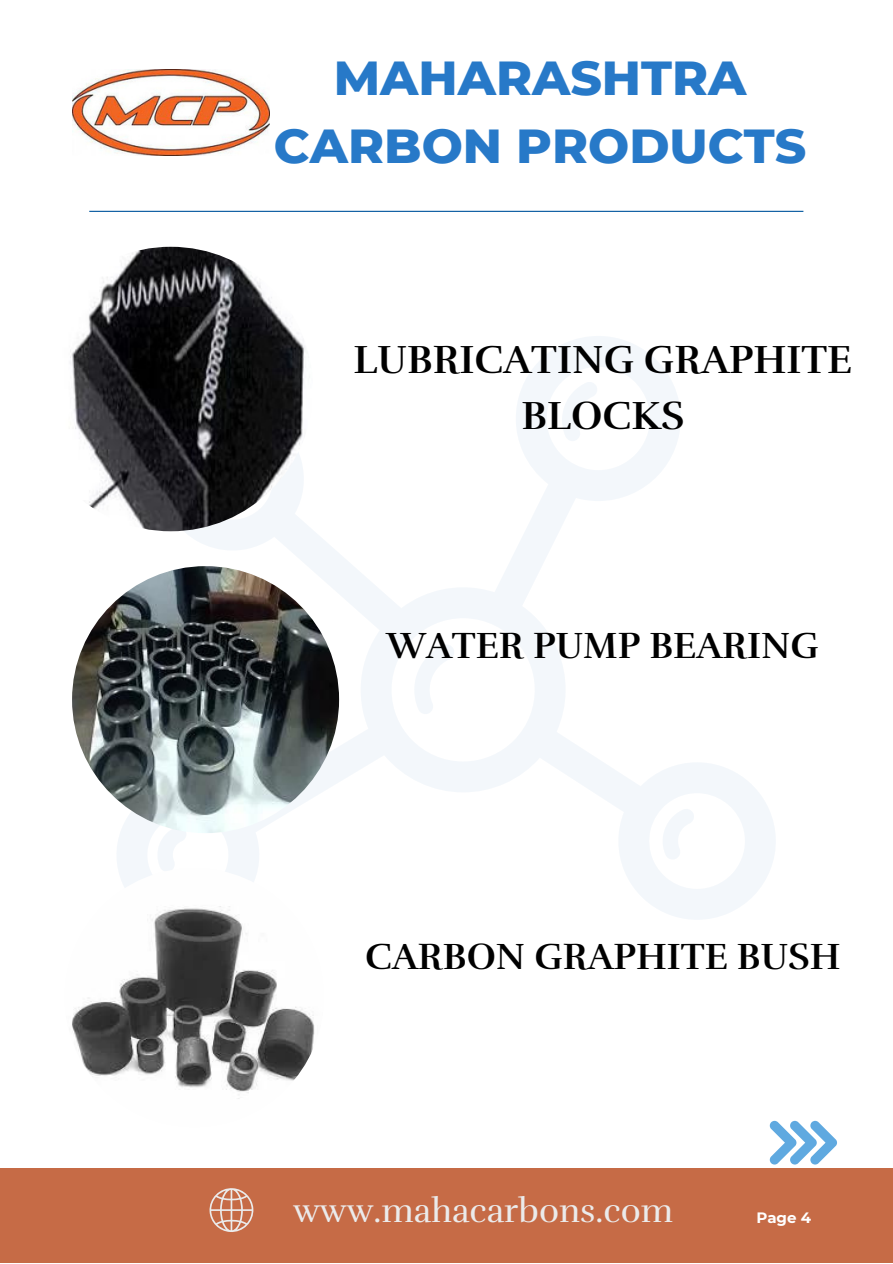
<style>
.page{position:relative;width:893px;height:1264px;background:#fff}
.page>*{position:absolute;margin:0;border:0;box-sizing:border-box;transform-origin:0 0}
.t1{font:800 48.6px/67.7px "Montserrat";color:#2779c8;text-align:center}
.t2{font:700 40.35px/56.4px "Rufina";color:#000;text-align:center}
.t3{font:700 37.5px "Rufina";color:#000}
.t4{font:34.05px "Rufina";color:#ebebeb}
.t5{font:700 15px "Montserrat";color:#fff}
</style>
<div class="page">
<div style="left:0;top:1168px;width:892px;height:94px;background:#c66b46"></div>
<hr style="left:89px;top:211px;width:714px;height:1px;background:#00569e">
<img style="left:72px;top:70px;width:197px;height:85px">
<svg style="left:209px;top:1188px;width:45px;height:44px"></svg>
<svg style="left:114px;top:336px;width:661px;height:583px"></svg>
<svg style="left:662px;top:807px;width:32px;height:52px"></svg>
<svg style="left:156px;top:825px;width:31px;height:46px"></svg>
<svg style="left:769px;top:1120px;width:68px;height:44px"></svg>
<img style="left:28px;top:247px;width:285px;height:284px;border-radius:50%">
<img style="left:72px;top:566px;width:267px;height:267px;border-radius:50%">
<img style="left:65px;top:868px;width:259px;height:259px;border-radius:50%">
<p class="t1" style="left:274px;top:44px;width:534px">MAHARASHTRA<br>CARBON PRODUCTS</p>
<p class="t2" style="left:353px;top:331px;width:500px">LUBRICATING GRAPHITE<br>BLOCKS</p>
<p class="t3" style="left:387px;top:622px;width:433px">WATER PUMP BEARING</p>
<p class="t3" style="left:365px;top:933px;width:476px">CARBON GRAPHITE BUSH</p>
<p class="t4" style="left:293px;top:1189px;width:381px">www.mahacarbons.com</p>
<p class="t5" style="left:756px;top:1208px;width:56px">Page 4</p>
</div>
